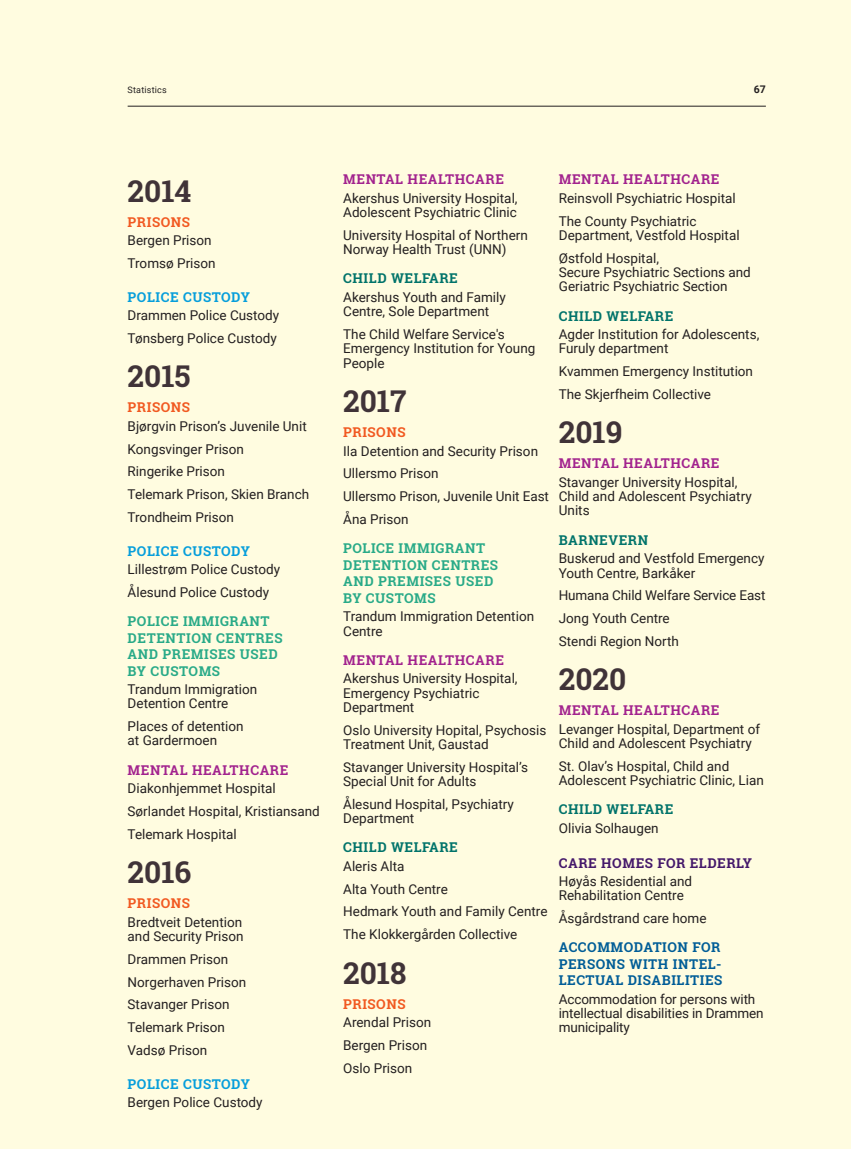
<style>
.page{position:relative;width:851px;height:1149px;background:#fff}
.page>*{position:absolute;margin:0;border:0;box-sizing:border-box;transform-origin:0 0}
.Årstall{font:700 30px "Roboto Slab";color:#403338}
.antall_besøk_brødtek{font:13.5px/14.2px "Roboto";color:#231f20}
.Utlendings{font:700 13.5px/16.5px "Roboto Slab";letter-spacing:.04em;color:#29aa88}
.Psykisk{font:700 13.5px "Roboto Slab";letter-spacing:.04em;color:#a2238e}
.Barnevern{font:700 13.5px "Roboto Slab";letter-spacing:.04em;color:#00736a}
.Barnevern-2{font:700 13.5px/16.5px "Roboto Slab";letter-spacing:.04em;color:#005d97}
.Arrester{font:700 13.5px "Roboto Slab";letter-spacing:.04em;color:#069edb}
.Fengsel{font:700 13.5px "Roboto Slab";letter-spacing:.04em;color:#f15921}
.Fengsel-2{font:700 13.5px "Roboto Slab";letter-spacing:.04em;color:#44186a}
.t1{font:700 10.5px "Roboto";color:#231f20}
.t2{font:9px "Roboto";letter-spacing:.02em;color:#231f20}
</style>
<div class="page">
<div style="left:0;top:0;width:850px;height:1148px;background:#fffce0"></div>
<hr style="left:128px;top:106px;width:637px;height:1px;background:#231f20">
<p class="t2" style="left:128px;top:83px;width:41px">Statistics</p>
<p class="t1" style="left:753px;top:81px;width:14px">67</p>
<p class="Årstall" style="left:128px;top:170px;width:65px">2014</p>
<p class="Fengsel" style="left:128px;top:212px;width:64px">PRISONS</p>
<p class="antall_besøk_brødtek" style="left:128px;top:233px;width:86px">Bergen Prison</p>
<p class="antall_besøk_brødtek" style="left:128px;top:255px;width:89px">Tromsø Prison</p>
<p class="Arrester" style="left:128px;top:287px;width:124px">POLICE CUSTODY</p>
<p class="antall_besøk_brødtek" style="left:128px;top:307px;width:153px">Drammen Police Custody</p>
<p class="antall_besøk_brødtek" style="left:128px;top:330px;width:150px">Tønsberg Police Custody</p>
<p class="Årstall" style="left:128px;top:356px;width:64px">2015</p>
<p class="Fengsel" style="left:128px;top:398px;width:64px">PRISONS</p>
<p class="antall_besøk_brødtek" style="left:128px;top:418px;width:181px">Bjørgvin Prison’s Juvenile Unit</p>
<p class="antall_besøk_brødtek" style="left:128px;top:441px;width:118px">Kongsvinger Prison</p>
<p class="antall_besøk_brødtek" style="left:128px;top:464px;width:99px">Ringerike Prison</p>
<p class="antall_besøk_brødtek" style="left:128px;top:486px;width:183px">Telemark Prison, Skien Branch</p>
<p class="antall_besøk_brødtek" style="left:128px;top:509px;width:108px">Trondheim Prison</p>
<p class="Arrester" style="left:128px;top:541px;width:124px">POLICE CUSTODY</p>
<p class="antall_besøk_brødtek" style="left:128px;top:561px;width:154px">Lillestrøm Police Custody</p>
<p class="antall_besøk_brødtek" style="left:128px;top:584px;width:143px">Ålesund Police Custody</p>
<p class="Utlendings" style="left:128px;top:612px;width:156px">POLICE IMMIGRANT<br>DETENTION CENTRES<br>AND PREMISES USED<br>BY CUSTOMS</p>
<p class="antall_besøk_brødtek" style="left:128px;top:681px;width:131px">Trandum Immigration<br>Detention Centre</p>
<p class="antall_besøk_brødtek" style="left:128px;top:718px;width:118px">Places of detention at Gardermoen</p>
<p class="Psykisk" style="left:128px;top:760px;width:162px">MENTAL HEALTHCARE</p>
<p class="antall_besøk_brødtek" style="left:128px;top:780px;width:150px">Diakonhjemmet Hospital</p>
<p class="antall_besøk_brødtek" style="left:128px;top:803px;width:194px">Sørlandet Hospital, Kristiansand</p>
<p class="antall_besøk_brødtek" style="left:128px;top:826px;width:111px">Telemark Hospital</p>
<p class="Årstall" style="left:128px;top:851px;width:65px">2016</p>
<p class="Fengsel" style="left:128px;top:893px;width:64px">PRISONS</p>
<p class="antall_besøk_brødtek" style="left:128px;top:914px;width:117px">Bredtveit Detention and Security Prison</p>
<p class="antall_besøk_brødtek" style="left:128px;top:951px;width:102px">Drammen Prison</p>
<p class="antall_besøk_brødtek" style="left:128px;top:973px;width:120px">Norgerhaven Prison</p>
<p class="antall_besøk_brødtek" style="left:128px;top:996px;width:104px">Stavanger Prison</p>
<p class="antall_besøk_brødtek" style="left:128px;top:1019px;width:99px">Telemark Prison</p>
<p class="antall_besøk_brødtek" style="left:128px;top:1042px;width:81px">Vadsø Prison</p>
<p class="Arrester" style="left:128px;top:1073px;width:124px">POLICE CUSTODY</p>
<p class="antall_besøk_brødtek" style="left:128px;top:1094px;width:136px">Bergen Police Custody</p>
<p class="Psykisk" style="left:343px;top:170px;width:162px">MENTAL HEALTHCARE</p>
<p class="antall_besøk_brødtek" style="left:343px;top:190px;width:176px">Akershus University Hospital,<br>Adolescent Psychiatric Clinic</p>
<p class="antall_besøk_brødtek" style="left:343px;top:227px;width:186px">University Hospital of Northern<br>Norway Health Trust (UNN)</p>
<p class="Barnevern" style="left:343px;top:269px;width:116px">CHILD WELFARE</p>
<p class="antall_besøk_brødtek" style="left:343px;top:289px;width:164px">Akershus Youth and Family<br>Centre, Sole Department</p>
<p class="antall_besøk_brødtek" style="left:343px;top:326px;width:194px">The Child Welfare Service's<br>Emergency Institution for Young<br>People</p>
<p class="Årstall" style="left:343px;top:380px;width:65px">2017</p>
<p class="Fengsel" style="left:343px;top:423px;width:64px">PRISONS</p>
<p class="antall_besøk_brødtek" style="left:343px;top:443px;width:196px">Ila Detention and Security Prison</p>
<p class="antall_besøk_brødtek" style="left:343px;top:466px;width:97px">Ullersmo Prison</p>
<p class="antall_besøk_brødtek" style="left:343px;top:488px;width:207px">Ullersmo Prison, Juvenile Unit East</p>
<p class="antall_besøk_brødtek" style="left:343px;top:511px;width:67px">Åna Prison</p>
<p class="Utlendings" style="left:343px;top:539px;width:156px">POLICE IMMIGRANT<br>DETENTION CENTRES<br>AND PREMISES USED<br>BY CUSTOMS</p>
<p class="antall_besøk_brødtek" style="left:343px;top:608px;width:192px">Trandum Immigration Detention<br>Centre</p>
<p class="Psykisk" style="left:343px;top:650px;width:162px">MENTAL HEALTHCARE</p>
<p class="antall_besøk_brødtek" style="left:343px;top:670px;width:176px">Akershus University Hospital,<br>Emergency Psychiatric<br>Department</p>
<p class="antall_besøk_brødtek" style="left:343px;top:722px;width:204px">Oslo University Hopital, Psychosis<br>Treatment Unit, Gaustad</p>
<p class="antall_besøk_brødtek" style="left:343px;top:759px;width:186px">Stavanger University Hospital’s<br>Special Unit for Adults</p>
<p class="antall_besøk_brødtek" style="left:343px;top:796px;width:172px">Ålesund Hospital, Psychiatry<br>Department</p>
<p class="Barnevern" style="left:343px;top:837px;width:116px">CHILD WELFARE</p>
<p class="antall_besøk_brødtek" style="left:343px;top:858px;width:63px">Aleris Alta</p>
<p class="antall_besøk_brødtek" style="left:343px;top:880px;width:106px">Alta Youth Centre</p>
<p class="antall_besøk_brødtek" style="left:343px;top:903px;width:206px">Hedmark Youth and Family Centre</p>
<p class="antall_besøk_brødtek" style="left:343px;top:926px;width:176px">The Klokkergården Collective</p>
<p class="Årstall" style="left:343px;top:951px;width:65px">2018</p>
<p class="Fengsel" style="left:343px;top:994px;width:64px">PRISONS</p>
<p class="antall_besøk_brødtek" style="left:343px;top:1014px;width:89px">Arendal Prison</p>
<p class="antall_besøk_brødtek" style="left:343px;top:1037px;width:86px">Bergen Prison</p>
<p class="antall_besøk_brødtek" style="left:343px;top:1059px;width:71px">Oslo Prison</p>
<p class="Psykisk" style="left:558px;top:170px;width:162px">MENTAL HEALTHCARE</p>
<p class="antall_besøk_brødtek" style="left:558px;top:190px;width:178px">Reinsvoll Psychiatric Hospital</p>
<p class="antall_besøk_brødtek" style="left:558px;top:213px;width:182px">The County Psychiatric<br>Department, Vestfold Hospital</p>
<p class="antall_besøk_brødtek" style="left:558px;top:250px;width:193px">Østfold Hospital,<br>Secure Psychiatric Sections and<br>Geriatric Psychiatric Section</p>
<p class="Barnevern" style="left:558px;top:306px;width:116px">CHILD WELFARE</p>
<p class="antall_besøk_brødtek" style="left:558px;top:326px;width:202px">Agder Institution for Adolescents,<br>Furuly department</p>
<p class="antall_besøk_brødtek" style="left:558px;top:363px;width:196px">Kvammen Emergency Institution</p>
<p class="antall_besøk_brødtek" style="left:558px;top:386px;width:154px">The Skjerfheim Collective</p>
<p class="Årstall" style="left:558px;top:412px;width:65px">2019</p>
<p class="Psykisk" style="left:558px;top:454px;width:162px">MENTAL HEALTHCARE</p>
<p class="antall_besøk_brødtek" style="left:558px;top:474px;width:194px">Stavanger University Hospital,<br>Child and Adolescent Psychiatry<br>Units</p>
<p class="Barnevern" style="left:558px;top:530px;width:91px">BARNEVERN</p>
<p class="antall_besøk_brødtek" style="left:558px;top:550px;width:207px">Buskerud and Vestfold Emergency<br>Youth Centre, Barkåker</p>
<p class="antall_besøk_brødtek" style="left:558px;top:587px;width:208px">Humana Child Welfare Service East</p>
<p class="antall_besøk_brødtek" style="left:558px;top:610px;width:112px">Jong Youth Centre</p>
<p class="antall_besøk_brødtek" style="left:558px;top:633px;width:122px">Stendi Region North</p>
<p class="Årstall" style="left:558px;top:658px;width:69px">2020</p>
<p class="Psykisk" style="left:558px;top:701px;width:162px">MENTAL HEALTHCARE</p>
<p class="antall_besøk_brødtek" style="left:558px;top:721px;width:203px">Levanger Hospital, Department of<br>Child and Adolescent Psychiatry</p>
<p class="antall_besøk_brødtek" style="left:558px;top:758px;width:206px">St. Olav’s Hospital, Child and<br>Adolescent Psychiatric Clinic, Lian</p>
<p class="Barnevern" style="left:558px;top:800px;width:116px">CHILD WELFARE</p>
<p class="antall_besøk_brødtek" style="left:558px;top:820px;width:101px">Olivia Solhaugen</p>
<p class="Fengsel-2" style="left:558px;top:853px;width:195px">CARE HOMES FOR ELDERLY</p>
<p class="antall_besøk_brødtek" style="left:558px;top:873px;width:135px">Høyås Residential and<br>Rehabilitation Centre</p>
<p class="antall_besøk_brødtek" style="left:558px;top:910px;width:149px">Åsgårdstrand care home</p>
<p class="Barnevern-2" style="left:558px;top:938px;width:165px">ACCOMMODATION FOR<br>PERSONS WITH INTEL-<br>LECTUAL DISABILITIES</p>
<p class="antall_besøk_brødtek" style="left:558px;top:991px;width:206px">Accommodation for persons with intellectual disabilities in Drammen municipality</p>
</div>
